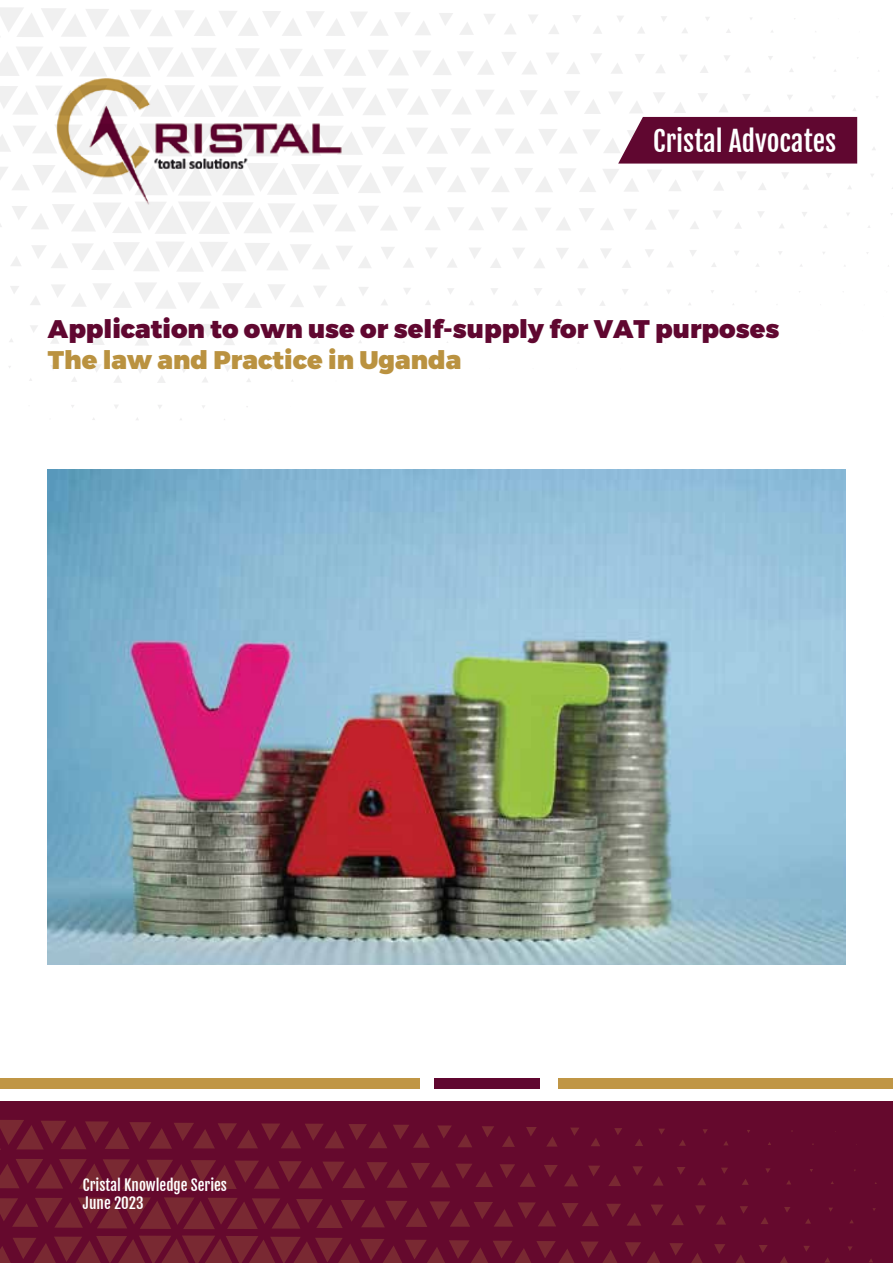
<style>
.page{position:relative;width:893px;height:1263px;background:#fff}
.page>*{position:absolute;margin:0;border:0;box-sizing:border-box;transform-origin:0 0}
.t1{font:27.6px "Fjalla One";color:#fff}
.t2{font:900 25.5px "Montserrat";color:#600730}
.t3{font:900 25.5px "Montserrat";color:#ba9240}
.t4{font:15px/18px "Fjalla One";color:#fff}
</style>
<div class="page">
<svg style="left:513px;top:300px;width:5px;height:5px"></svg>
<svg style="left:491px;top:288px;width:7px;height:6px"></svg>
<svg style="left:469px;top:301px;width:5px;height:4px"></svg>
<svg style="left:556px;top:300px;width:6px;height:6px"></svg>
<svg style="left:534px;top:288px;width:8px;height:7px"></svg>
<svg style="left:490px;top:258px;width:11px;height:10px"></svg>
<svg style="left:448px;top:288px;width:6px;height:6px"></svg>
<svg style="left:425px;top:300px;width:6px;height:5px"></svg>
<svg style="left:600px;top:301px;width:5px;height:5px"></svg>
<svg style="left:578px;top:288px;width:7px;height:7px"></svg>
<svg style="left:534px;top:259px;width:11px;height:9px"></svg>
<svg style="left:513px;top:248px;width:12px;height:11px"></svg>
<svg style="left:469px;top:248px;width:12px;height:11px"></svg>
<svg style="left:447px;top:258px;width:10px;height:10px"></svg>
<svg style="left:404px;top:288px;width:7px;height:6px"></svg>
<svg style="left:381px;top:299px;width:6px;height:6px"></svg>
<svg style="left:622px;top:289px;width:6px;height:5px"></svg>
<svg style="left:578px;top:259px;width:10px;height:9px"></svg>
<svg style="left:556px;top:248px;width:12px;height:11px"></svg>
<svg style="left:426px;top:248px;width:11px;height:10px"></svg>
<svg style="left:404px;top:258px;width:10px;height:10px"></svg>
<svg style="left:359px;top:287px;width:9px;height:8px"></svg>
<svg style="left:336px;top:298px;width:9px;height:8px"></svg>
<svg style="left:336px;top:327px;width:6px;height:5px"></svg>
<svg style="left:622px;top:260px;width:9px;height:8px"></svg>
<svg style="left:601px;top:249px;width:10px;height:9px"></svg>
<svg style="left:381px;top:247px;width:14px;height:12px"></svg>
<svg style="left:314px;top:286px;width:13px;height:12px"></svg>
<svg style="left:314px;top:339px;width:5px;height:5px"></svg>
<svg style="left:667px;top:261px;width:6px;height:6px"></svg>
<svg style="left:645px;top:249px;width:9px;height:8px"></svg>
<svg style="left:579px;top:208px;width:35px;height:22px"></svg>
<svg style="left:291px;top:326px;width:9px;height:8px"></svg>
<svg style="left:711px;top:263px;width:5px;height:4px"></svg>
<svg style="left:690px;top:250px;width:6px;height:6px"></svg>
<svg style="left:646px;top:220px;width:10px;height:10px"></svg>
<svg style="left:624px;top:209px;width:13px;height:12px"></svg>
<svg style="left:269px;top:337px;width:8px;height:7px"></svg>
<svg style="left:269px;top:366px;width:5px;height:4px"></svg>
<svg style="left:734px;top:251px;width:5px;height:4px"></svg>
<svg style="left:690px;top:221px;width:9px;height:8px"></svg>
<svg style="left:669px;top:210px;width:10px;height:9px"></svg>
<svg style="left:246px;top:325px;width:12px;height:11px"></svg>
<svg style="left:735px;top:222px;width:6px;height:7px"></svg>
<svg style="left:713px;top:211px;width:8px;height:7px"></svg>
<svg style="left:224px;top:335px;width:11px;height:10px"></svg>
<svg style="left:225px;top:365px;width:6px;height:7px"></svg>
<svg style="left:779px;top:224px;width:5px;height:4px"></svg>
<svg style="left:758px;top:211px;width:6px;height:6px"></svg>
<svg style="left:502px;top:52px;width:35px;height:22px"></svg>
<svg style="left:201px;top:324px;width:15px;height:13px"></svg>
<svg style="left:202px;top:377px;width:6px;height:5px"></svg>
<svg style="left:802px;top:212px;width:5px;height:4px"></svg>
<svg style="left:567px;top:62px;width:13px;height:12px"></svg>
<svg style="left:546px;top:53px;width:13px;height:11px"></svg>
<svg style="left:504px;top:24px;width:12px;height:10px"></svg>
<svg style="left:180px;top:365px;width:8px;height:7px"></svg>
<svg style="left:611px;top:63px;width:12px;height:11px"></svg>
<svg style="left:591px;top:53px;width:11px;height:11px"></svg>
<svg style="left:549px;top:25px;width:10px;height:9px"></svg>
<svg style="left:529px;top:15px;width:9px;height:8px"></svg>
<svg style="left:484px;top:14px;width:11px;height:10px"></svg>
<svg style="left:460px;top:22px;width:13px;height:13px"></svg>
<svg style="left:157px;top:323px;width:35px;height:22px"></svg>
<svg style="left:157px;top:376px;width:8px;height:7px"></svg>
<svg style="left:656px;top:65px;width:9px;height:8px"></svg>
<svg style="left:635px;top:54px;width:10px;height:9px"></svg>
<svg style="left:593px;top:26px;width:9px;height:8px"></svg>
<svg style="left:573px;top:15px;width:8px;height:8px"></svg>
<svg style="left:439px;top:13px;width:14px;height:12px"></svg>
<svg style="left:135px;top:333px;width:13px;height:12px"></svg>
<svg style="left:136px;top:364px;width:10px;height:9px"></svg>
<svg style="left:700px;top:66px;width:8px;height:7px"></svg>
<svg style="left:680px;top:55px;width:7px;height:6px"></svg>
<svg style="left:638px;top:27px;width:7px;height:6px"></svg>
<svg style="left:617px;top:16px;width:7px;height:6px"></svg>
<svg style="left:114px;top:324px;width:15px;height:13px"></svg>
<svg style="left:114px;top:376px;width:8px;height:7px"></svg>
<svg style="left:745px;top:67px;width:6px;height:5px"></svg>
<svg style="left:724px;top:55px;width:6px;height:6px"></svg>
<svg style="left:682px;top:28px;width:6px;height:5px"></svg>
<svg style="left:661px;top:16px;width:6px;height:5px"></svg>
<svg style="left:92px;top:334px;width:12px;height:11px"></svg>
<svg style="left:93px;top:364px;width:8px;height:8px"></svg>
<svg style="left:726px;top:29px;width:5px;height:4px"></svg>
<svg style="left:72px;top:324px;width:12px;height:11px"></svg>
<svg style="left:72px;top:377px;width:5px;height:5px"></svg>
<svg style="left:52px;top:283px;width:252px;height:26px"></svg>
<svg style="left:51px;top:336px;width:8px;height:8px"></svg>
<svg style="left:51px;top:365px;width:5px;height:5px"></svg>
<svg style="left:32px;top:242px;width:339px;height:30px"></svg>
<svg style="left:30px;top:296px;width:10px;height:9px"></svg>
<svg style="left:30px;top:325px;width:8px;height:7px"></svg>
<svg style="left:11px;top:256px;width:10px;height:10px"></svg>
<svg style="left:10px;top:286px;width:9px;height:8px"></svg>
<svg style="left:0;top:86px;width:558px;height:29px"></svg>
<svg style="left:0;top:126px;width:571px;height:108px"></svg>
<svg style="left:0;top:47px;width:494px;height:29px"></svg>
<svg style="left:0;top:7px;width:431px;height:30px"></svg>
<div style="left:0;top:1101px;width:893px;height:162px;background:#65092d"></div>
<svg style="left:581px;top:1241px;width:36px;height:22px"></svg>
<svg style="left:625px;top:1242px;width:35px;height:21px"></svg>
<svg style="left:562px;top:1203px;width:37px;height:23px"></svg>
<svg style="left:500px;top:1164px;width:36px;height:23px"></svg>
<svg style="left:691px;top:1253px;width:12px;height:10px"></svg>
<svg style="left:670px;top:1243px;width:13px;height:12px"></svg>
<svg style="left:627px;top:1213px;width:14px;height:13px"></svg>
<svg style="left:606px;top:1204px;width:15px;height:13px"></svg>
<svg style="left:564px;top:1174px;width:14px;height:12px"></svg>
<svg style="left:544px;top:1165px;width:14px;height:12px"></svg>
<svg style="left:502px;top:1136px;width:13px;height:11px"></svg>
<svg style="left:736px;top:1255px;width:9px;height:8px"></svg>
<svg style="left:714px;top:1244px;width:11px;height:10px"></svg>
<svg style="left:671px;top:1214px;width:13px;height:11px"></svg>
<svg style="left:651px;top:1204px;width:12px;height:12px"></svg>
<svg style="left:609px;top:1175px;width:12px;height:11px"></svg>
<svg style="left:588px;top:1165px;width:12px;height:11px"></svg>
<svg style="left:547px;top:1137px;width:10px;height:9px"></svg>
<svg style="left:526px;top:1127px;width:11px;height:9px"></svg>
<svg style="left:482px;top:1126px;width:12px;height:11px"></svg>
<svg style="left:780px;top:1256px;width:8px;height:7px"></svg>
<svg style="left:759px;top:1245px;width:9px;height:8px"></svg>
<svg style="left:716px;top:1216px;width:10px;height:8px"></svg>
<svg style="left:695px;top:1205px;width:10px;height:9px"></svg>
<svg style="left:653px;top:1176px;width:10px;height:10px"></svg>
<svg style="left:633px;top:1166px;width:10px;height:9px"></svg>
<svg style="left:591px;top:1138px;width:9px;height:8px"></svg>
<svg style="left:571px;top:1127px;width:8px;height:9px"></svg>
<svg style="left:437px;top:1125px;width:35px;height:22px"></svg>
<svg style="left:825px;top:1258px;width:5px;height:4px"></svg>
<svg style="left:804px;top:1246px;width:6px;height:5px"></svg>
<svg style="left:761px;top:1217px;width:7px;height:7px"></svg>
<svg style="left:740px;top:1206px;width:8px;height:7px"></svg>
<svg style="left:698px;top:1178px;width:8px;height:7px"></svg>
<svg style="left:677px;top:1167px;width:8px;height:8px"></svg>
<svg style="left:635px;top:1139px;width:8px;height:7px"></svg>
<svg style="left:614px;top:1128px;width:8px;height:7px"></svg>
<svg style="left:393px;top:1125px;width:37px;height:23px"></svg>
<svg style="left:848px;top:1246px;width:4px;height:5px"></svg>
<svg style="left:805px;top:1219px;width:6px;height:5px"></svg>
<svg style="left:784px;top:1207px;width:6px;height:5px"></svg>
<svg style="left:742px;top:1179px;width:7px;height:6px"></svg>
<svg style="left:721px;top:1167px;width:7px;height:7px"></svg>
<svg style="left:679px;top:1140px;width:7px;height:6px"></svg>
<svg style="left:659px;top:1128px;width:6px;height:6px"></svg>
<svg style="left:829px;top:1207px;width:4px;height:5px"></svg>
<svg style="left:766px;top:1168px;width:4px;height:5px"></svg>
<svg style="left:703px;top:1129px;width:5px;height:4px"></svg>
<svg style="left:0;top:1197px;width:556px;height:32px"></svg>
<svg style="left:0;top:1235px;width:574px;height:28px"></svg>
<svg style="left:0;top:1159px;width:493px;height:30px"></svg>
<svg style="left:0;top:1120px;width:387px;height:30px"></svg>
<div style="left:0;top:1078px;width:420px;height:11px;background:#c09645"></div>
<div style="left:434px;top:1078px;width:106px;height:11px;background:#600730"></div>
<div style="left:558px;top:1078px;width:335px;height:11px;background:#c09645"></div>
<svg style="left:558px;top:91px;width:299px;height:101px"></svg>
<img style="left:30px;top:51px;width:382px;height:173px">
<img style="left:48px;top:469px;width:797px;height:495px">
<p class="t1" style="left:653px;top:124px;width:185px">Cristal Advocates</p>
<p class="t2" style="left:48px;top:313px;width:733px">Application to own use or self-supply for VAT purposes</p>
<p class="t3" style="left:48px;top:344px;width:415px">The law and Practice in Uganda</p>
<p class="t4" style="left:83px;top:1176px;width:146px">Cristal Knowledge Series<br>June 2023</p>
</div>
